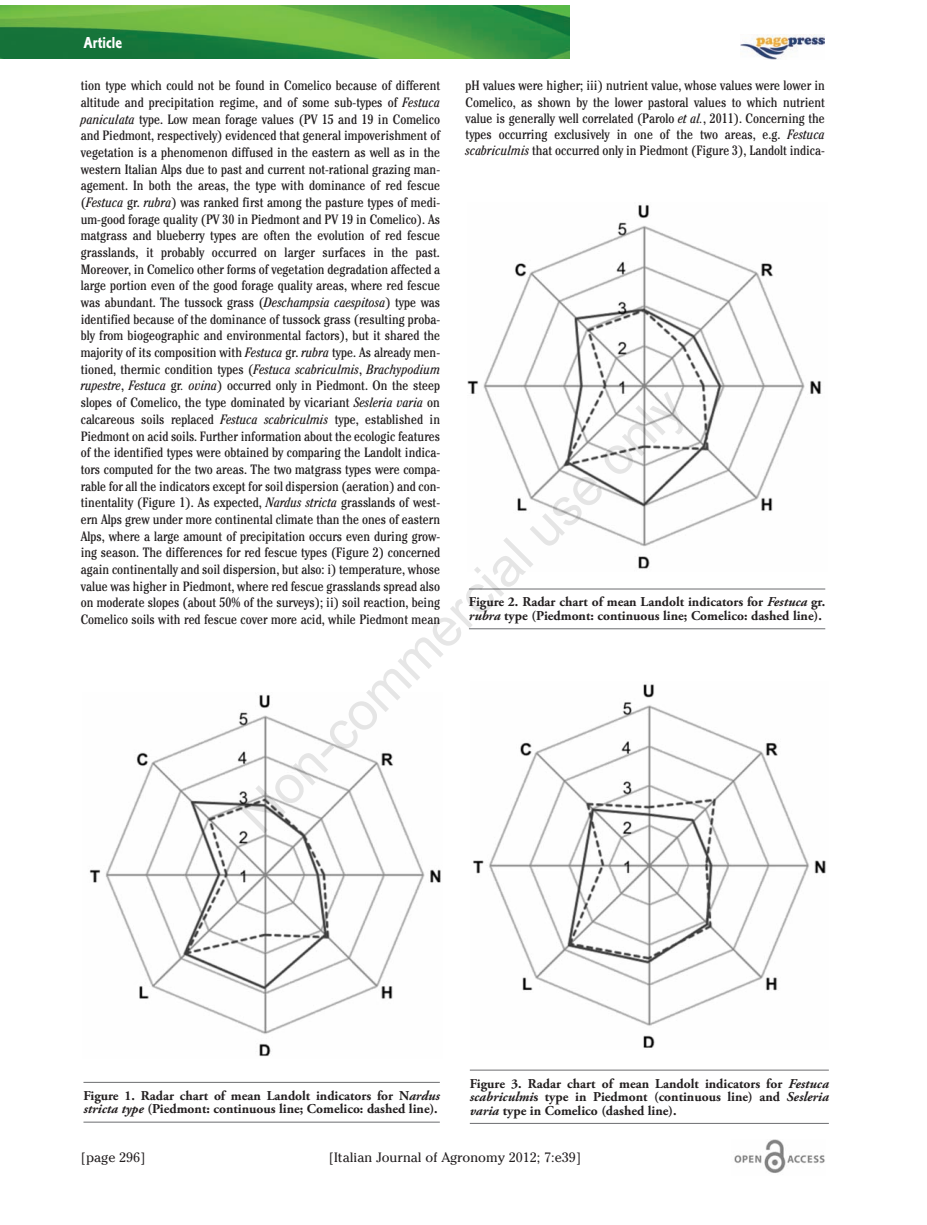
<style>
.page{position:relative;width:927px;height:1225px;background:#fff}
.page>*{position:absolute;margin:0;border:0;box-sizing:border-box;transform-origin:0 0}
.t1{font:53.4px "Arial";color:rgb(0 0 0/.1)}
.t2{font:16.5px "Corinthian Bold Condensed Plain";color:#fff}
.t3{font:condensed 13.5px/16.6px "Cheltenham";color:#231f20;text-align:justify}
.t4{font:700 13.5px/13.5px "Adobe Garamond Pro";color:#231f20}
.t5{font:13.5px "Cheltenham";color:#231f20}
.s1{font-style:italic}
</style>
<div class="page">
<img style="left:0;top:5px;width:569px;height:53px">
<img style="left:734px;top:1140px;width:91px;height:33px">
<img style="left:740px;top:34px;width:84px;height:26px">
<hr style="left:83px;top:1082px;width:357px;height:1px;background:#6c6d70">
<hr style="left:83px;top:1121px;width:357px;height:1px;background:#6c6d70">
<img style="left:89px;top:694px;width:352px;height:363px">
<hr style="left:469px;top:588px;width:356px;height:1px;background:#6c6d70">
<hr style="left:469px;top:628px;width:356px;height:1px;background:#6c6d70">
<img style="left:468px;top:204px;width:354px;height:365px">
<img style="left:473px;top:684px;width:353px;height:364px">
<hr style="left:470px;top:1069px;width:359px;height:1px;background:#6c6d70">
<hr style="left:470px;top:1123px;width:359px;height:1px;background:#6c6d70">
<p class="t2" style="left:83px;top:37px;width:40px">Article</p>
<p class="t3" style="left:81px;top:79px;width:361px">tion type which could not be found in Comelico because of different altitude and precipitation regime, and of some sub-types of <span class="s1">Festuca paniculata</span> type. Low mean forage values (PV 15 and 19 in Comelico and Piedmont, respectively) evidenced that general impoverishment of vegetation is a phenomenon diffused in the eastern as well as in the western Italian Alps due to past and current not-rational grazing man&shy;agement. In both the areas, the type with dominance of red fescue (<span class="s1">Festuca</span> gr. <span class="s1">rubra</span>) was ranked first among the pasture types of medi&shy;um-good forage quality (PV 30 in Piedmont and PV 19 in Comelico). As matgrass and blueberry types are often the evolution of red fescue grasslands, it probably occurred on larger surfaces in the past.<br>Moreover, in Comelico other forms of vegetation degradation affected a large portion even of the good forage quality areas, where red fescue was abundant. The tussock grass (<span class="s1">Deschampsia caespitosa</span>) type was identified because of the dominance of tussock grass (resulting proba&shy;bly from biogeographic and environmental factors), but it shared the majority of its composition with <span class="s1">Festuca</span> gr. <span class="s1">rubra</span> type. As already men&shy;tioned, thermic condition types (<span class="s1">Festuca scabriculmis</span>, <span class="s1">Brachypodium rupestre</span>, <span class="s1">Festuca</span> gr<span class="s1">. ovina</span>) occurred only in Piedmont. On the steep slopes of Comelico, the type dominated by vicariant <span class="s1">Sesleria varia</span> on calcareous soils replaced <span class="s1">Festuca scabriculmis</span> type, established in Piedmont on acid soils. Further information about the ecologic features of the identified types were obtained by comparing the Landolt indica&shy;tors computed for the two areas. The two matgrass types were compa&shy;rable for all the indicators except for soil dispersion (aeration) and con&shy;tinentality (Figure 1). As expected, <span class="s1">Nardus stricta</span> grasslands of west&shy;ern Alps grew under more continental climate than the ones of eastern Alps, where a large amount of precipitation occurs even during grow&shy;ing season. The differences for red fescue types (Figure 2) concerned again continentally and soil dispersion, but also: i) temperature, whose value was higher in Piedmont, where red fescue grasslands spread also on moderate slopes (about 50% of the surveys); ii) soil reaction, being Comelico soils with red fescue cover more acid, while Piedmont mean</p>
<p class="t3" style="left:466px;top:79px;width:361px;line-height:16.2px">pH values were higher; iii) nutrient value, whose values were lower in Comelico, as shown by the lower pastoral values to which nutrient value is generally well correlated (Parolo <span class="s1">et al.</span>, 2011). Concerning the types occurring exclusively in one of the two areas, e.g. <span class="s1">Festuca scabriculmis</span> that occurred only in Piedmont (Figure 3), Landolt indica-</p>
<h1 class="t1" style="left:224px;top:798px;width:603px;rotate:-45deg">Non-commercial use only</h1>
<p class="t4" style="left:469px;top:596px;width:358px">Figure 2. Radar chart of mean Landolt indicators for <span class="s1">Festuca</span> gr. <span class="s1">rubra</span> type (Piedmont: continuous line; Comelico: dashed line).</p>
<p class="t4" style="left:83px;top:1090px;width:358px">Figure 1. Radar chart of mean Landolt indicators for N<span class="s1">ardus stricta type</span> (Piedmont: continuous line; Comelico: dashed line).</p>
<p class="t4" style="left:470px;top:1077px;width:361px;text-align:justify">Figure 3. Radar chart of mean Landolt indicators for <span class="s1">Festuca scabriculmi</span>s type in Piedmont (continuous line) and <span class="s1">Sesleria varia</span> type in Comelico (dashed line).</p>
<p class="t5" style="left:81px;top:1149px;width:66px">[page 296]</p>
<p class="t5" style="left:329px;top:1149px;width:254px">[Italian Journal of Agronomy 2012; 7:e39]</p>
</div>
